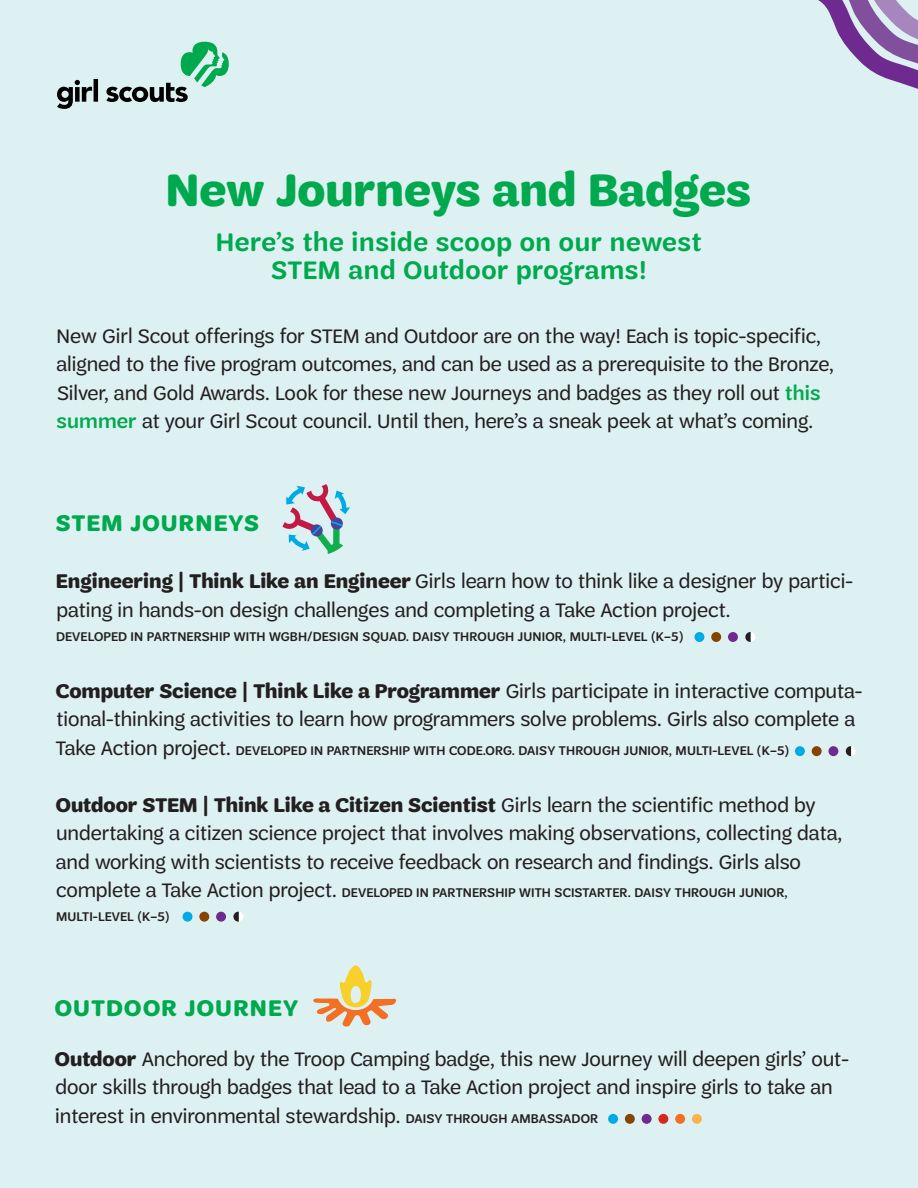
<style>
.page{position:relative;width:918px;height:1188px;background:#def1f2}
.page>*{position:absolute;margin:0;border:0;box-sizing:border-box;transform-origin:0 0}
.t1{font:700 48px "Trefoil Sans";color:#00a94e}
.t2{font:600 27px/28.5px "Trefoil Sans";letter-spacing:.025em;color:#00a94e;text-align:center}
.t3{font:700 24px "Trefoil Sans";letter-spacing:.05em;color:#00a94e}
.t4{font:21px/28.5px "Trefoil Sans";color:#231f20}
.t5{font:500 13.5px/24px "Trefoil Sans";letter-spacing:.01em;color:#231f20}
.s1{font-weight:500;color:#00a94e}
.s2{font-weight:700}
.s3{font-weight:400;font-size:21px}
.s4{font-weight:500;font-size:13.5px}
</style>
<div class="page">
<svg style="left:57px;top:42px;width:172px;height:67px"></svg>
<svg style="left:818px;top:0;width:100px;height:89px"></svg>
<div style="left:608px;top:1114px;width:10px;height:10px;background:#00abe5;border-radius:50%"></div>
<div style="left:625px;top:1114px;width:10px;height:10px;background:#854400;border-radius:50%"></div>
<div style="left:642px;top:1114px;width:10px;height:10px;background:#6e2a8e;border-radius:50%"></div>
<div style="left:658px;top:1114px;width:10px;height:10px;background:#d8281e;border-radius:50%"></div>
<div style="left:675px;top:1114px;width:10px;height:10px;background:#f36e21;border-radius:50%"></div>
<div style="left:692px;top:1114px;width:10px;height:10px;background:#fbb44a;border-radius:50%"></div>
<svg style="left:313px;top:965px;width:83px;height:62px"></svg>
<svg style="left:282px;top:484px;width:68px;height:70px"></svg>
<div style="left:694px;top:632px;width:10px;height:10px;background:#00abe5;border-radius:50%"></div>
<div style="left:711px;top:632px;width:10px;height:10px;background:#854400;border-radius:50%"></div>
<div style="left:728px;top:632px;width:10px;height:10px;background:#6e2a8e;border-radius:50%"></div>
<svg style="left:745px;top:632px;width:10px;height:10px"></svg>
<div style="left:795px;top:746px;width:10px;height:10px;background:#00abe5;border-radius:50%"></div>
<div style="left:812px;top:746px;width:10px;height:10px;background:#854400;border-radius:50%"></div>
<div style="left:828px;top:746px;width:10px;height:10px;background:#6e2a8e;border-radius:50%"></div>
<svg style="left:846px;top:746px;width:10px;height:10px"></svg>
<div style="left:183px;top:912px;width:10px;height:10px;background:#00abe5;border-radius:50%"></div>
<div style="left:199px;top:912px;width:10px;height:10px;background:#854400;border-radius:50%"></div>
<div style="left:216px;top:912px;width:10px;height:10px;background:#6e2a8e;border-radius:50%"></div>
<svg style="left:233px;top:912px;width:10px;height:10px"></svg>
<h1 class="t1" style="left:165px;top:163px;width:587px">New Journeys and Badges</h1>
<p class="t2" style="left:216px;top:228px;width:487px">Here’s the inside scoop on our newest<br>STEM and Outdoor programs!</p>
<p class="t4" style="left:56px;top:322px;width:779px">New Girl Scout offerings for STEM and Outdoor are on the way! Each is topic-specific, aligned to the five program outcomes, and can be used as a prerequisite to the Bronze, Silver, and Gold Awards. Look for these new Journeys and badges as they roll out <span class="s1">this summer</span> at your Girl Scout council. Until then, here’s a sneak peek at what’s coming.</p>
<p class="t3" style="left:56px;top:510px;width:204px">STEM JOURNEYS</p>
<p class="t4" style="left:56px;top:567px;width:799px"><span class="s2">Engineering | Think Like an Engineer</span> Girls learn how to think like a designer by partici&shy;pating in hands-on design challenges and completing a Take Action project.</p>
<p class="t5" style="left:56px;top:624px;width:629px">DEVELOPED IN PARTNERSHIP WITH WGBH/DESIGN SQUAD. DAISY THROUGH JUNIOR, MULTI-LEVEL (K–5)</p>
<p class="t4" style="left:56px;top:677px;width:808px"><span class="s2">Computer Science | Think Like a Programmer</span> Girls participate in interactive computa&shy;tional-thinking activities to learn how programmers solve problems. Girls also complete a</p>
<p class="t5" style="left:56px;top:738px;width:735px"><span class="s3">Take Action project.</span> DEVELOPED IN PARTNERSHIP WITH CODE.ORG. DAISY THROUGH JUNIOR, MULTI-LEVEL (K–5)</p>
<p class="t4" style="left:56px;top:791px;width:788px"><span class="s2">Outdoor STEM | Think Like a Citizen Scientist</span> Girls learn the scientific method by undertaking a citizen science project that involves making observations, collecting data, and working with scientists to receive feedback on research and findings. Girls also</p>
<p class="t5" style="left:56px;top:881px;width:733px"><span class="s3">complete a Take Action project.</span> DEVELOPED IN PARTNERSHIP WITH SCISTARTER. DAISY THROUGH JUNIOR,<br>MULTI-LEVEL (K–5)</p>
<p class="t3" style="left:55px;top:994px;width:245px">OUTDOOR JOURNEY</p>
<p class="t4" style="left:55px;top:1045px;width:795px"><span class="s2">Outdoor</span> Anchored by the Troop Camping badge, this new Journey will deepen girls’ out&shy;door skills through badges that lead to a Take Action project and inspire girls to take an interest in environmental stewardship. <span class="s4">DAISY THROUGH AMBASSADOR</span></p>
</div>
